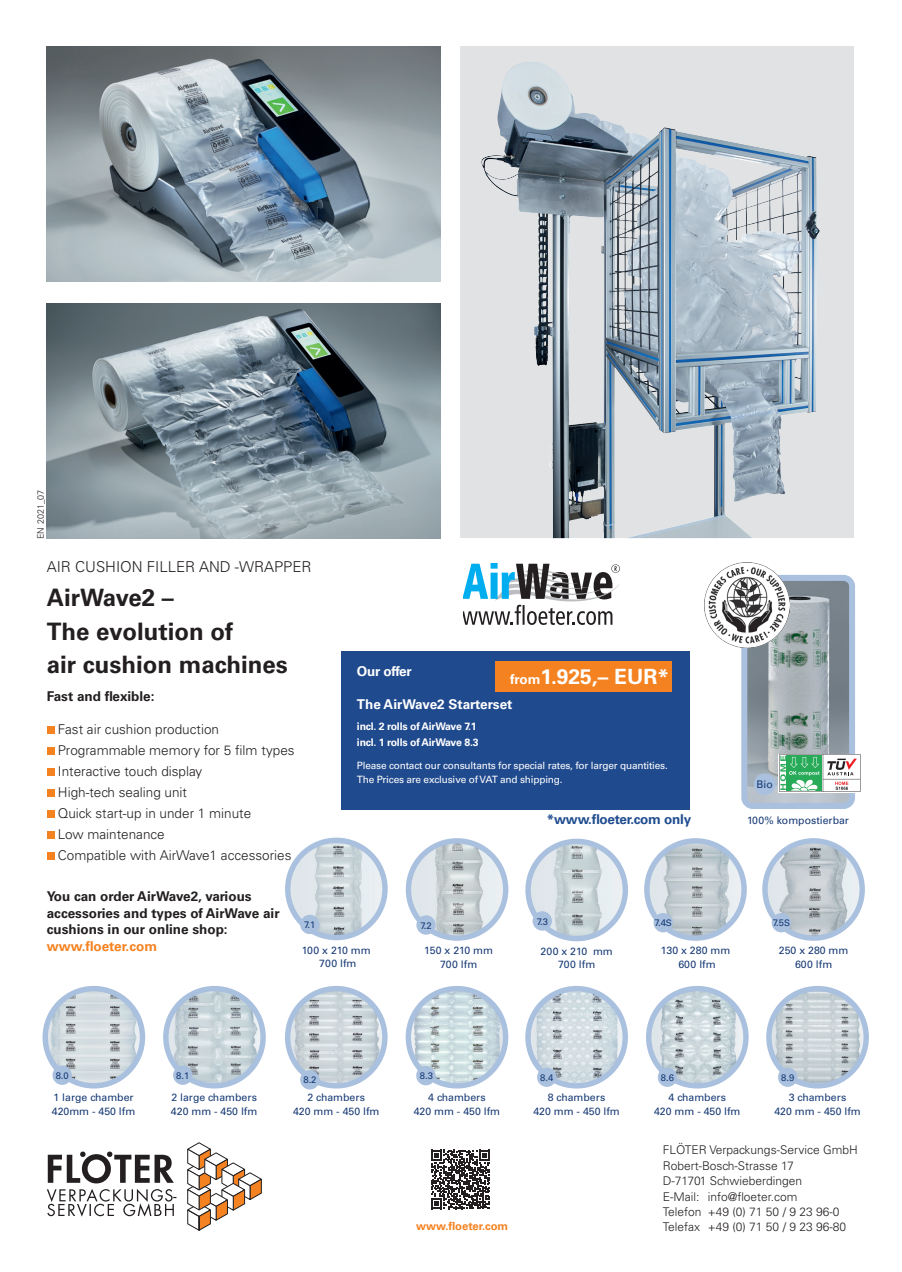
<style>
.page{position:relative;width:902px;height:1272px;background:#fff}
.page>*{position:absolute;margin:0;border:0;box-sizing:border-box;transform-origin:0 0}
.t1{font:700 24px/33.6px "Univers LT Std";color:#231f20}
.t2{font:700 21px "Univers LT Std";color:#fff}
.t3{font:300 15px "Univers LT Std";color:#231f20}
.t4{font:300 13.5px "Univers LT Std";color:#231f20}
.t5{font:700 13.5px/16.5px "Univers LT Std";color:#231f20}
.t6{font:700 13.5px "Univers LT Std";color:#fff}
.t7{font:700 13.5px "Univers LT Std";letter-spacing:-.02em;color:#204d90}
.t8{font:700 13.5px "Univers LT Std";letter-spacing:-.02em;color:#fff}
.t9{font:300 12px "Univers LT Std";color:#231f20}
.t10{font:700 11.25px "Univers LT Std";color:#f58220}
.t11{font:10.5px/13.5px "Univers LT Std";color:#163974}
.t12{font:700 10.5px/16.5px "Univers LT Std";letter-spacing:-.02em;color:#fff}
.t13{font:10.05px "Univers LT Std";letter-spacing:-.02em;color:#fff}
.t14{font:9.45px "Univers LT Std";color:#163974}
.t15{font:300 9px "Univers LT Std";color:#231f20}
.s1{font-size:13.5px}
.s2{color:#f58220}
.s3{font-size:9px}
</style>
<div class="page">
<div style="left:47px;top:726px;width:8px;height:8px;background:#f58220"></div>
<div style="left:47px;top:747px;width:8px;height:8px;background:#f58220"></div>
<div style="left:47px;top:768px;width:8px;height:8px;background:#f58220"></div>
<div style="left:47px;top:789px;width:8px;height:8px;background:#f58220"></div>
<div style="left:47px;top:810px;width:8px;height:8px;background:#f58220"></div>
<div style="left:47px;top:831px;width:8px;height:8px;background:#f58220"></div>
<div style="left:47px;top:852px;width:8px;height:8px;background:#f58220"></div>
<img style="left:47px;top:47px;width:393px;height:235px">
<img style="left:47px;top:303px;width:393px;height:235px">
<div style="left:341px;top:650px;width:349px;height:159px;background:#204a8e"></div>
<div style="left:495px;top:661px;width:176px;height:30px;background:#f58220"></div>
<svg style="left:463px;top:563px;width:157px;height:62px"></svg>
<svg style="left:460px;top:47px;width:394px;height:491px;background:#bdc5cd"></svg>
<img style="left:480px;top:67px;width:68px;height:299px">
<img style="left:748px;top:582px;width:100px;height:220px">
<div style="left:741px;top:575px;width:114px;height:234px;border:6px solid #a9c0df;border-radius:9px"></div>
<div style="left:753px;top:773px;width:22px;height:22px;background:#a9c0df;border-radius:50%"></div>
<img style="left:704px;top:562px;width:85px;height:85px">
<svg style="left:778px;top:753px;width:82px;height:39px"></svg>
<svg style="left:779px;top:754px;width:81px;height:37px"></svg>
<svg style="left:431px;top:1149px;width:59px;height:60px"></svg>
<svg style="left:187px;top:1142px;width:75px;height:89px"></svg>
<svg style="left:47px;top:1151px;width:129px;height:65px"></svg>
<img style="left:408px;top:840px;width:97px;height:98px;border-radius:49px">
<div style="left:405px;top:838px;width:103px;height:102px;border:5px solid #a9c0df;border-radius:50%"></div>
<div style="left:416px;top:915px;width:19px;height:19px;background:#a9c0df;border-radius:50%"></div>
<img style="left:528px;top:841px;width:97px;height:97px;border-radius:49px">
<div style="left:525px;top:838px;width:103px;height:103px;border:5px solid #a9c0df;border-radius:50%"></div>
<div style="left:532px;top:911px;width:20px;height:19px;background:#a9c0df;border-radius:50%"></div>
<img style="left:288px;top:840px;width:97px;height:97px;border-radius:49px">
<div style="left:285px;top:837px;width:102px;height:103px;border:5px solid #a9c0df;border-radius:50%"></div>
<div style="left:300px;top:914px;width:19px;height:20px;background:#a9c0df;border-radius:50%"></div>
<img style="left:646px;top:840px;width:98px;height:98px;border-radius:49px">
<div style="left:644px;top:838px;width:102px;height:102px;border:5px solid #a9c0df;border-radius:50%"></div>
<div style="left:653px;top:913px;width:19px;height:19px;background:#a9c0df;border-radius:50%"></div>
<img style="left:764px;top:840px;width:98px;height:98px;border-radius:49px">
<div style="left:762px;top:838px;width:102px;height:102px;border:5px solid #a9c0df;border-radius:50%"></div>
<div style="left:771px;top:913px;width:19px;height:19px;background:#a9c0df;border-radius:50%"></div>
<img style="left:287px;top:988px;width:98px;height:97px;border-radius:49px">
<div style="left:285px;top:985px;width:102px;height:103px;border:5px solid #a9c0df;border-radius:50%"></div>
<div style="left:300px;top:1070px;width:19px;height:19px;background:#a9c0df;border-radius:50%"></div>
<img style="left:408px;top:988px;width:97px;height:97px;border-radius:49px">
<div style="left:405px;top:985px;width:103px;height:103px;border:5px solid #a9c0df;border-radius:50%"></div>
<div style="left:416px;top:1065px;width:19px;height:20px;background:#a9c0df;border-radius:50%"></div>
<img style="left:528px;top:991px;width:96px;height:94px">
<div style="left:525px;top:985px;width:103px;height:103px;border:5px solid #a9c0df;border-radius:50%"></div>
<div style="left:537px;top:1067px;width:19px;height:19px;background:#a9c0df;border-radius:50%"></div>
<img style="left:651px;top:991px;width:94px;height:94px">
<div style="left:646px;top:985px;width:102px;height:103px;border:5px solid #a9c0df;border-radius:50%"></div>
<div style="left:657px;top:1067px;width:20px;height:19px;background:#a9c0df;border-radius:50%"></div>
<img style="left:768px;top:988px;width:98px;height:97px;border-radius:49px">
<div style="left:766px;top:985px;width:102px;height:103px;border:5px solid #a9c0df;border-radius:50%"></div>
<div style="left:778px;top:1067px;width:19px;height:19px;background:#a9c0df;border-radius:50%"></div>
<img style="left:166px;top:988px;width:97px;height:97px;border-radius:49px">
<div style="left:163px;top:985px;width:103px;height:103px;border:5px solid #a9c0df;border-radius:50%"></div>
<div style="left:173px;top:1065px;width:19px;height:19px;background:#a9c0df;border-radius:50%"></div>
<img style="left:45px;top:988px;width:97px;height:97px;border-radius:49px">
<div style="left:43px;top:985px;width:102px;height:103px;border:5px solid #a9c0df;border-radius:50%"></div>
<div style="left:52px;top:1065px;width:20px;height:19px;background:#a9c0df;border-radius:50%"></div>
<p class="t15" style="left:35px;top:539px;width:51px;rotate:-90deg">EN 2021_07</p>
<p class="t3" style="left:47px;top:558px;width:266px">AIR CUSHION FILLER AND -WRAPPER</p>
<p class="t1" style="left:47px;top:581px;width:242px">AirWave2 –<br>The evolution of<br>air cushion machines</p>
<p class="t8" style="left:357px;top:663px;width:56px">Our offer</p>
<p class="t6" style="left:357px;top:696px;width:157px">The AirWave2 Starterset</p>
<p class="t12" style="left:357px;top:717px;width:123px">incl. 2 rolls of AirWave 7.1 incl. 1 rolls of AirWave 8.3</p>
<p class="t13" style="left:357px;top:759px;width:312px">Please contact our consultants for special rates, for larger quantities.</p>
<p class="t13" style="left:357px;top:773px;width:207px">The Prices are exclusive of VAT and shipping.</p>
<p class="t2" style="left:510px;top:664px;width:160px"><span class="s1">from</span>1.925,– EUR*</p>
<p class="t5" style="left:47px;top:688px;width:109px">Fast and flexible:</p>
<p class="t4" style="left:58px;top:721px;width:163px">Fast air cushion production</p>
<p class="t4" style="left:58px;top:742px;width:238px">Programmable memory for 5 film types</p>
<p class="t4" style="left:58px;top:763px;width:146px">Interactive touch display</p>
<p class="t4" style="left:58px;top:784px;width:131px">High-tech sealing unit</p>
<p class="t4" style="left:58px;top:805px;width:195px">Quick start-up in under 1 minute</p>
<p class="t4" style="left:58px;top:826px;width:108px">Low maintenance</p>
<p class="t4" style="left:58px;top:847px;width:235px">Compatible with AirWave1 accessories</p>
<p class="t5" style="left:47px;top:888px;width:234px">You can order AirWave2, various accessories and types of AirWave air cushions in our online shop: <span class="s2">www.floeter.com</span></p>
<p class="t7" style="left:547px;top:811px;width:146px">*www.floeter.com only</p>
<p class="t14" style="left:536px;top:915px;width:13px">7.3</p>
<p class="t11" style="left:540px;top:944px;width:74px">200 x 210 mm</p>
<p class="t11" style="left:558px;top:957px;width:39px">700 lfm</p>
<p class="t14" style="left:654px;top:917px;width:19px">7.4<span class="s3">S</span></p>
<p class="t11" style="left:661px;top:943px;width:71px">130 x 280 mm</p>
<p class="t11" style="left:678px;top:957px;width:39px">600 lfm</p>
<p class="t14" style="left:304px;top:919px;width:13px">7.1</p>
<p class="t11" style="left:302px;top:943px;width:70px">100 x 210 mm</p>
<p class="t11" style="left:319px;top:956px;width:39px">700 lfm</p>
<p class="t14" style="left:420px;top:919px;width:13px">7.2</p>
<p class="t11" style="left:424px;top:943px;width:70px">150 x 210 mm</p>
<p class="t11" style="left:440px;top:957px;width:39px">700 lfm</p>
<p class="t11" style="left:756px;top:777px;width:18px">Bio</p>
<p class="t11" style="left:747px;top:813px;width:103px">100% kompostierbar</p>
<p class="t14" style="left:772px;top:917px;width:19px">7.5<span class="s3">S</span></p>
<p class="t11" style="left:778px;top:943px;width:71px">250 x 280 mm</p>
<p class="t11" style="left:795px;top:957px;width:39px">600 lfm</p>
<p class="t14" style="left:56px;top:1069px;width:15px">8.0</p>
<p class="t11" style="left:52px;top:1090px;width:85px">1 large chamber<br>420mm - 450 lfm</p>
<p class="t14" style="left:176px;top:1069px;width:15px">8.1</p>
<p class="t11" style="left:171px;top:1090px;width:88px">2 large chambers<br>420 mm - 450 lfm</p>
<p class="t14" style="left:303px;top:1074px;width:15px">8.2</p>
<p class="t11" style="left:307px;top:1090px;width:59px">2 chambers</p>
<p class="t11" style="left:293px;top:1104px;width:88px">420 mm - 450 lfm</p>
<p class="t14" style="left:420px;top:1070px;width:15px">8.3</p>
<p class="t11" style="left:428px;top:1090px;width:59px">4 chambers</p>
<p class="t11" style="left:414px;top:1104px;width:88px">420 mm - 450 lfm</p>
<p class="t14" style="left:540px;top:1071px;width:15px">8.4</p>
<p class="t11" style="left:548px;top:1090px;width:59px">8 chambers</p>
<p class="t11" style="left:533px;top:1104px;width:88px">420 mm - 450 lfm</p>
<p class="t14" style="left:661px;top:1071px;width:15px">8.6</p>
<p class="t11" style="left:668px;top:1090px;width:59px">4 chambers</p>
<p class="t11" style="left:654px;top:1104px;width:88px">420 mm - 450 lfm</p>
<p class="t14" style="left:781px;top:1071px;width:15px">8.9</p>
<p class="t11" style="left:774px;top:1090px;width:88px;text-align:center">3 chambers<br>420 mm - 450 lfm</p>
<p class="t10" style="left:416px;top:1219px;width:93px">www.floeter.com</p>
<p class="t9" style="left:663px;top:1142px;width:196px">FLÖTER Verpackungs-Service GmbH</p>
<p class="t9" style="left:663px;top:1158px;width:132px">Robert-Bosch-Strasse 17</p>
<p class="t9" style="left:663px;top:1173px;width:141px">D-71701 Schwieberdingen</p>
<p class="t9" style="left:663px;top:1188px;width:136px">E-Mail: info@floeter.com</p>
<p class="t9" style="left:663px;top:1204px;width:178px">Telefon +49 (0) 71 50 / 9 23 96-0</p>
<p class="t9" style="left:663px;top:1219px;width:185px">Telefax +49 (0) 71 50 / 9 23 96-80</p>
</div>
